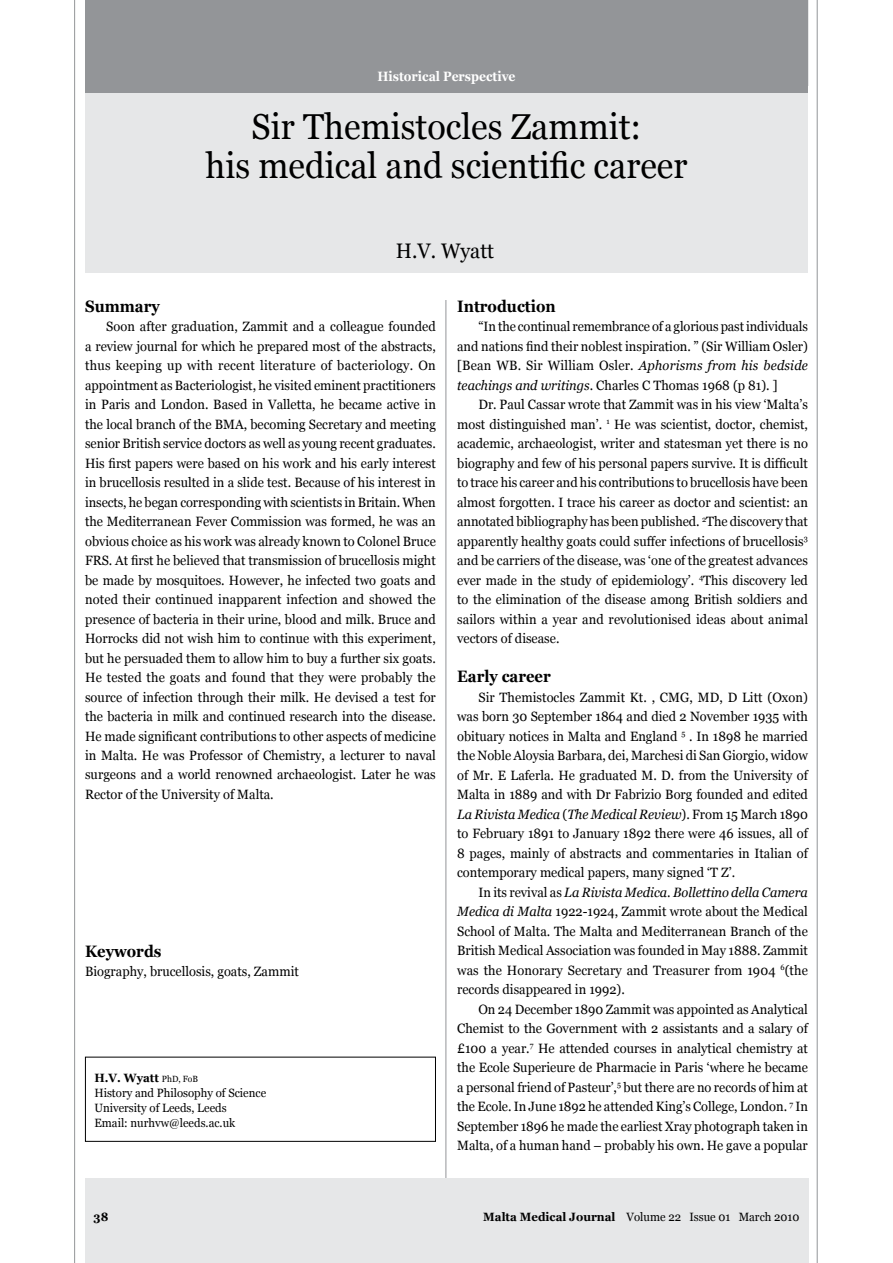
<style>
.page{position:relative;width:893px;height:1263px;background:#fff}
.page>*{position:absolute;margin:0;border:0;box-sizing:border-box;transform-origin:0 0}
.t1{font:36px/39px "Georgia";color:#000;text-align:center;scale:.95 1}
.t2{font:21px "Georgia";color:#000;scale:.95 1}
.t3{font:700 16.5px "Georgia";color:#000;scale:.9 1}
.t4{font:13.5px/19.5px "Georgia";color:#000;text-align:justify;scale:.95 1}
.t5{font:700 13.5px "Georgia";color:#fff;scale:.9 1}
.t6{font:12px/15px "Georgia";color:#000;scale:.95 1}
.t7{font:700 12px "Georgia";color:#000;scale:.95 1}
.s1{font-weight:700}
.s2{font-size:9px}
.s3{font-style:italic}
</style>
<div class="page">
<hr style="left:74px;top:0;width:1px;height:1263px;background:#939598">
<hr style="left:446px;top:0;width:1px;height:1263px;background:#939598">
<hr style="left:817px;top:0;width:1px;height:1263px;background:#939598">
<div style="left:85px;top:1179px;width:724px;height:84px;background:#e6e7e8"></div>
<div style="left:436px;top:267px;width:21px;height:32px;background:#fff"></div>
<div style="left:85px;top:0;width:723px;height:273px;background:#e6e7e8"></div>
<div style="left:85px;top:0;width:723px;height:92px;background:#939598"></div>
<div style="left:85px;top:1057px;width:351px;height:85px;border:1px solid #000"></div>
<p class="t5" style="left:377px;top:68px;width:155px">Historical Perspective</p>
<h1 class="t1" style="left:206px;top:108px;width:509px">Sir Themistocles Zammit:<br>his medical and scientific career</h1>
<h2 class="t2" style="left:396px;top:238px;width:105px">H.V. Wyatt</h2>
<p class="t3" style="left:85px;top:295px;width:85px">Summary</p>
<p class="t4" style="left:85px;top:317px;width:371px;text-indent:21px">Soon after graduation, Zammit and a colleague founded a review journal for which he prepared most of the abstracts, thus keeping up with recent literature of bacteriology. On appointment as Bacteriologist, he visited eminent practitioners in Paris and London. Based in Valletta, he became active in the local branch of the BMA, becoming Secretary and meeting senior British service doctors as well as young recent graduates.<br>His first papers were based on his work and his early interest in brucellosis resulted in a slide test. Because of his interest in insects, he began corresponding with scientists in Britain. When the Mediterranean Fever Commission was formed, he was an obvious choice as his work was already known to Colonel Bruce FRS. At first he believed that transmission of brucellosis might be made by mosquitoes. However, he infected two goats and noted their continued inapparent infection and showed the presence of bacteria in their urine, blood and milk. Bruce and Horrocks did not wish him to continue with this experiment, but he persuaded them to allow him to buy a further six goats.<br>He tested the goats and found that they were probably the source of infection through their milk. He devised a test for the bacteria in milk and continued research into the disease.<br>He made significant contributions to other aspects of medicine in Malta. He was Professor of Chemistry, a lecturer to naval surgeons and a world renowned archaeologist. Later he was Rector of the University of Malta.</p>
<p class="t3" style="left:85px;top:940px;width:86px">Keywords</p>
<p class="t4" style="left:85px;top:962px;width:227px">Biography, brucellosis, goats, Zammit</p>
<p class="t6" style="left:94px;top:1071px;width:182px"><span class="s1">H.V. Wyatt</span> <span class="s2">PhD, FoB<br></span>History and Philosophy of Science<br>University of Leeds, Leeds<br>Email: nurhvw@leeds.ac.uk</p>
<p class="t3" style="left:457px;top:295px;width:111px">Introduction</p>
<p class="t4" style="left:457px;top:317px;width:371px;text-indent:21px">“In the continual remembrance of a glorious past individuals and nations find their noblest inspiration. ” (Sir William Osler) [Bean WB. Sir William Osler. <span class="s3">Aphorisms from his bedside teachings and writings</span>. Charles C Thomas 1968 (p 81). ]</p>
<p class="t4" style="left:457px;top:395px;width:371px;text-indent:21px">Dr. Paul Cassar wrote that Zammit was in his view ‘Malta’s most distinguished man’. <sup>1</sup> He was scientist, doctor, chemist, academic, archaeologist, writer and statesman yet there is no biography and few of his personal papers survive. It is difficult to trace his career and his contributions to brucellosis have been almost forgotten. I trace his career as doctor and scientist: an annotated bibliography has been published. <sup>2</sup>The discovery that apparently healthy goats could suffer infections of brucellosis<sup>3 </sup>and be carriers of the disease, was ‘one of the greatest advances ever made in the study of epidemiology’. <sup>4</sup>This discovery led to the elimination of the disease among British soldiers and sailors within a year and revolutionised ideas about animal vectors of disease.</p>
<p class="t3" style="left:457px;top:666px;width:106px">Early career</p>
<p class="t4" style="left:457px;top:687px;width:371px;text-indent:21px">Sir Themistocles Zammit Kt. , CMG, MD, D Litt (Oxon) was born 30 September 1864 and died 2 November 1935 with obituary notices in Malta and England <sup>5</sup> . In 1898 he married the Noble Aloysia Barbara, dei, Marchesi di San Giorgio, widow of Mr. E Laferla. He graduated M. D. from the University of Malta in 1889 and with Dr Fabrizio Borg founded and edited <span class="s3">La Rivista Medica</span> (<span class="s3">The Medical Review</span>). From 15 March 1890 to February 1891 to January 1892 there were 46 issues, all of 8 pages, mainly of abstracts and commentaries in Italian of contemporary medical papers, many signed ‘T Z’.</p>
<p class="t4" style="left:457px;top:882px;width:371px;text-indent:21px">In its revival as <span class="s3">La Rivista Medica</span>. <span class="s3">Bollettino della Camera Medica di Malta</span> 1922-1924, Zammit wrote about the Medical School of Malta. The Malta and Mediterranean Branch of the British Medical Association was founded in May 1888. Zammit was the Honorary Secretary and Treasurer from 1904 <sup>6</sup>(the records disappeared in 1992).</p>
<p class="t4" style="left:457px;top:999px;width:371px;text-indent:21px">On 24 December 1890 Zammit was appointed as Analytical Chemist to the Government with 2 assistants and a salary of £100 a year.<sup>7</sup> He attended courses in analytical chemistry at the Ecole Superieure de Pharmacie in Paris ‘where he became a personal friend of Pasteur’,<sup>5</sup> but there are no records of him at the Ecole. In June 1892 he attended King’s College, London. <sup>7</sup> In September 1896 he made the earliest Xray photograph taken in Malta, of a human hand – probably his own. He gave a popular</p>
<p class="t7" style="left:94px;top:1209px;width:17px">38</p>
<p class="t6" style="left:483px;top:1209px;width:334px"><span class="s1">Malta Medical Journal</span> Volume 22 Issue 01 March 2010</p>
</div>
